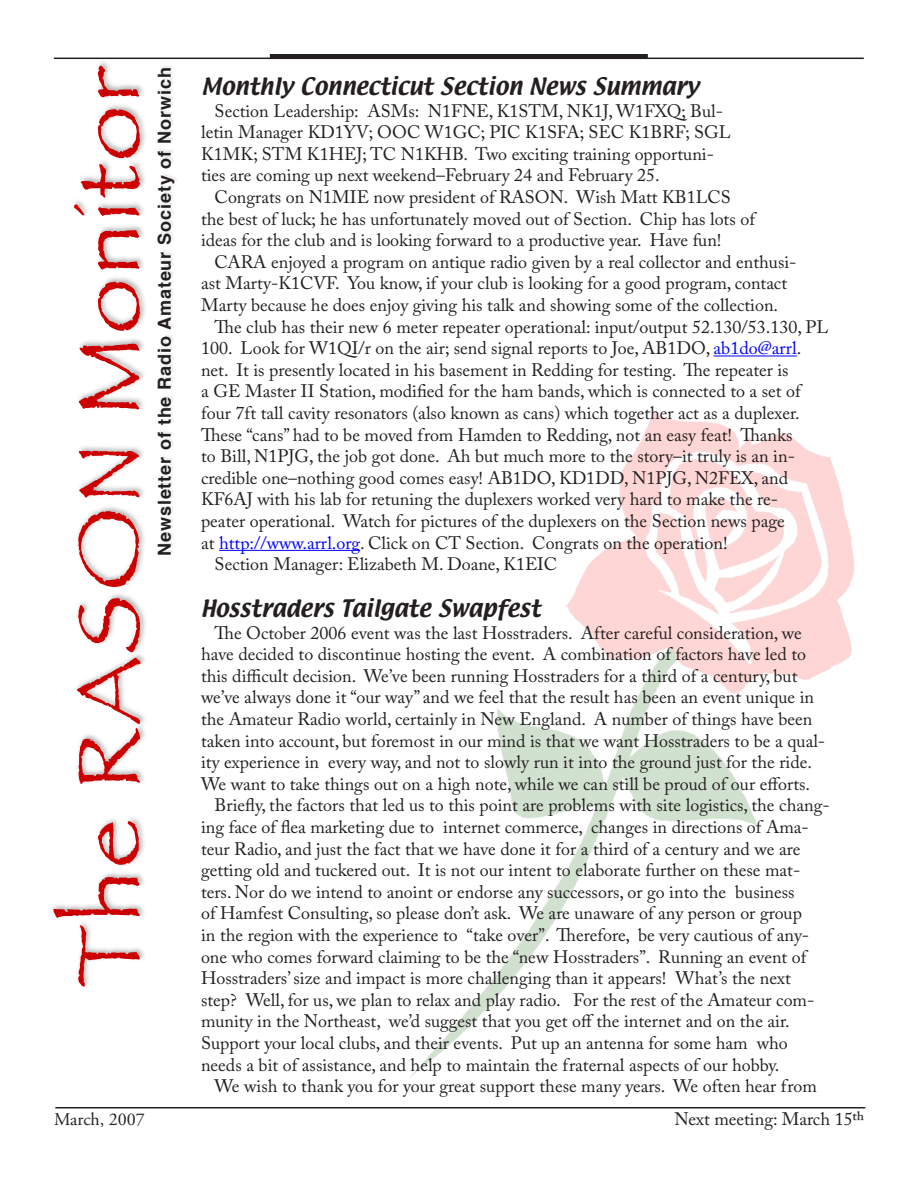
<style>
.page{position:relative;width:918px;height:1188px;background:#fff}
.page>*{position:absolute;margin:0;border:0;box-sizing:border-box;transform-origin:0 0}
.t1{font:90px "Papyrus";letter-spacing:.05em;color:#c00}
.t2{font:21px "Textile";letter-spacing:.005em;color:#231f20}
.t3{font:18px/21.6px "Adobe Caslon Pro";color:#231f20}
.t4{font:700 18px "Helvetica";letter-spacing:.05em;color:#231f20}
.t5{font:18px "Adobe Garamond Pro";color:#231f20}
.s1{color:#00f}
</style>
<div class="page">
<img style="left:354px;top:411px;width:512px;height:698px">
<hr style="left:270px;top:54px;width:378px;height:4px;background:#231f20">
<hr style="left:54px;top:58px;width:810px;height:1px;background:#231f20">
<hr style="left:55px;top:1107px;width:810px;height:1px;background:#231f20">
<div style="left:50px;top:58px;width:98px;height:932px;background:#231f20;opacity:.35"></div>
<div style="left:158px;top:64px;width:21px;height:490px;background:#231f20;opacity:.1"></div>
<hr style="left:714px;top:356px;width:83px;height:1px;background:#00f">
<hr style="left:219px;top:550px;width:141px;height:1px;background:#00f">
<h1 class="t1" style="left:54px;top:987px;width:923px;rotate:-90deg">The RASON Monitor</h1>
<p class="t4" style="left:148px;top:556px;width:490px;rotate:-90deg">Newsletter of the Radio Amateur Society of Norwich</p>
<p class="t5" style="left:54px;top:1108px;width:92px">March, 2007</p>
<p class="t2" style="left:201px;top:72px;width:499px">Monthly Connecticut Section News Summary</p>
<p class="t3" style="left:201px;top:100px;width:531px;text-indent:13px">Section Leadership: ASMs: N1FNE, K1STM, NK1J, W1FXQ; Bul&shy;letin Manager KD1YV; OOC W1GC; PIC K1SFA; SEC K1BRF; SGL K1MK; STM K1HEJ; TC N1KHB. Two exciting training opportuni&shy;ties are coming up next weekend–February 24 and February 25.</p>
<p class="t3" style="left:201px;top:186px;width:555px;text-indent:14px">Congrats on N1MIE now president of RASON. Wish Matt KB1LCS the best of luck; he has unfortunately moved out of Section. Chip has lots of ideas for the club and is looking forward to a productive year. Have fun!</p>
<p class="t3" style="left:201px;top:251px;width:597px;text-indent:14px">CARA enjoyed a program on antique radio given by a real collector and enthusi&shy;ast Marty-K1CVF. You know, if your club is looking for a good program, contact<br>Marty because he does enjoy giving his talk and showing some of the collection.</p>
<p class="t3" style="left:215px;top:316px;width:615px">The club has their new 6 meter repeater operational: input/output 52.130/53.130, PL</p>
<p class="t3" style="left:201px;top:337px;width:602px">100. Look for W1QI/r on the air; send signal reports to Joe, AB1DO, <span class="s1">ab1do@arrl</span>.</p>
<p class="t3" style="left:201px;top:359px;width:589px">net. It is presently located in his basement in Redding for testing. The repeater is</p>
<p class="t3" style="left:201px;top:380px;width:601px">a GE Master II Station, modified for the ham bands, which is connected to a set of</p>
<p class="t3" style="left:201px;top:402px;width:600px">four 7ft tall cavity resonators (also known as cans) which together act as a duplexer.</p>
<p class="t3" style="left:201px;top:424px;width:593px">These “cans” had to be moved from Hamden to Redding, not an easy feat! Thanks</p>
<p class="t3" style="left:201px;top:445px;width:595px">to Bill, N1PJG, the job got done. Ah but much more to the story–it truly is an in-</p>
<p class="t3" style="left:201px;top:467px;width:589px">credible one–nothing good comes easy! AB1DO, KD1DD, N1PJG, N2FEX, and</p>
<p class="t3" style="left:201px;top:488px;width:579px">KF6AJ with his lab for retuning the duplexers worked very hard to make the re-</p>
<p class="t3" style="left:201px;top:510px;width:585px">peater operational. Watch for pictures of the duplexers on the Section news page</p>
<p class="t3" style="left:201px;top:532px;width:528px">at <span class="s1">http://www.arrl.org</span>. Click on CT Section. Congrats on the operation!</p>
<p class="t3" style="left:215px;top:553px;width:344px">Section Manager: Elizabeth M. Doane, K1EIC</p>
<p class="t2" style="left:201px;top:594px;width:341px">Hosstraders Tailgate Swapfest</p>
<p class="t3" style="left:215px;top:622px;width:589px">The October 2006 event was the last Hosstraders. After careful consideration, we</p>
<p class="t3" style="left:201px;top:643px;width:607px">have decided to discontinue hosting the event. A combination of factors have led to</p>
<p class="t3" style="left:201px;top:665px;width:598px">this difficult decision. We’ve been running Hosstraders for a third of a century, but</p>
<p class="t3" style="left:201px;top:686px;width:615px">we’ve always done it “our way” and we feel that the result has been an event unique in</p>
<p class="t3" style="left:201px;top:708px;width:613px">the Amateur Radio world, certainly in New England. A number of things have been</p>
<p class="t3" style="left:201px;top:730px;width:626px">taken into account, but foremost in our mind is that we want Hosstraders to be a qual-</p>
<p class="t3" style="left:201px;top:751px;width:612px">ity experience in every way, and not to slowly run it into the ground just for the ride.</p>
<p class="t3" style="left:201px;top:773px;width:611px">We want to take things out on a high note, while we can still be proud of our efforts.</p>
<p class="t3" style="left:215px;top:794px;width:617px">Briefly, the factors that led us to this point are problems with site logistics, the chang-</p>
<p class="t3" style="left:201px;top:816px;width:609px">ing face of flea marketing due to internet commerce, changes in directions of Ama-</p>
<p class="t3" style="left:201px;top:838px;width:601px">teur Radio, and just the fact that we have done it for a third of a century and we are</p>
<p class="t3" style="left:201px;top:859px;width:601px">getting old and tuckered out. It is not our intent to elaborate further on these mat-</p>
<p class="t3" style="left:201px;top:881px;width:595px">ters. Nor do we intend to anoint or endorse any successors, or go into the business</p>
<p class="t3" style="left:201px;top:902px;width:602px">of Hamfest Consulting, so please don’t ask. We are unaware of any person or group</p>
<p class="t3" style="left:201px;top:924px;width:610px">in the region with the experience to “take over”. Therefore, be very cautious of any-</p>
<p class="t3" style="left:201px;top:946px;width:607px">one who comes forward claiming to be the “new Hosstraders”. Running an event of</p>
<p class="t3" style="left:201px;top:967px;width:591px">Hosstraders’ size and impact is more challenging than it appears! What’s the next</p>
<p class="t3" style="left:201px;top:989px;width:615px">step? Well, for us, we plan to relax and play radio. For the rest of the Amateur com-</p>
<p class="t3" style="left:201px;top:1010px;width:590px">munity in the Northeast, we’d suggest that you get off the internet and on the air.</p>
<p class="t3" style="left:201px;top:1032px;width:588px">Support your local clubs, and their events. Put up an antenna for some ham who</p>
<p class="t3" style="left:201px;top:1054px;width:580px">needs a bit of assistance, and help to maintain the fraternal aspects of our hobby.</p>
<p class="t3" style="left:215px;top:1075px;width:604px">We wish to thank you for your great support these many years. We often hear from</p>
<p class="t3" style="left:674px;top:1108px;width:191px">Next meeting: March 15th</p>
</div>
